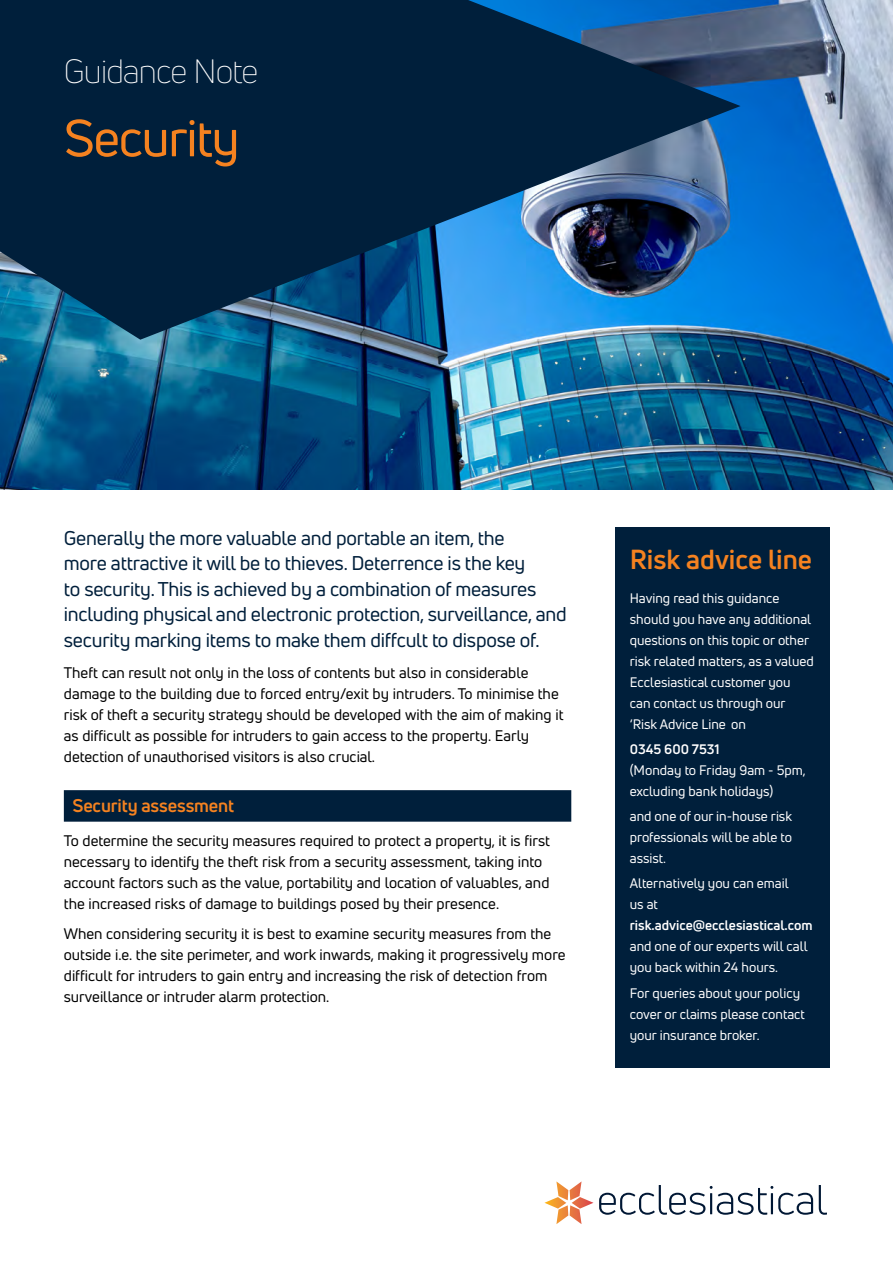
<style>
.page{position:relative;width:893px;height:1263px;background:#fff}
.page>*{position:absolute;margin:0;border:0;box-sizing:border-box;transform-origin:0 0}
.t1{font:51px "Uni Neue";letter-spacing:-.025em;color:#f58220}
.t2{font:300 33px "Uni Neue";letter-spacing:-.025em;color:#fff}
.t3{font:700 27px "Uni Neue";color:#f58220}
.t4{font:19.5px/25.5px "Uni Neue";letter-spacing:-.01em;color:#001f3b}
.t5{font:700 18px "Uni Neue";letter-spacing:-.005em;color:#f58220}
.t6{font:15px/21px "Uni Neue";color:#000}
.t7{font:13.5px/21px "Uni Neue";color:#fff}
.t8{font:700 13.5px "Uni Neue";color:#fff}
</style>
<div class="page">
<div style="left:615px;top:527px;width:214px;height:540px;background:#001f3b"></div>
<div style="left:64px;top:790px;width:507px;height:32px;background:#001f3b"></div>
<img style="left:0;top:0;width:893px;height:489px">
<svg style="left:0;top:0;width:740px;height:340px;background:#103c61"></svg>
<svg style="left:599px;top:1185px;width:228px;height:30px"></svg>
<svg style="left:544px;top:1181px;width:49px;height:43px"></svg>
<p class="t2" style="left:64px;top:51px;width:196px">Guidance Note</p>
<p class="t1" style="left:64px;top:106px;width:177px">Security</p>
<h3 class="t4" style="left:64px;top:525px;width:504px">Generally the more valuable and portable an item, the<br>more attractive it will be to thieves. Deterrence is the key<br>to security. This is achieved by a combination of measures including physical and electronic protection, surveillance, and security marking items to make them diffcult to dispose of.</h3>
<p class="t6" style="left:64px;top:662px;width:501px">Theft can result not only in the loss of contents but also in considerable damage to the building due to forced entry/exit by intruders. To minimise the risk of theft a security strategy should be developed with the aim of making it as difficult as possible for intruders to gain access to the property. Early detection of unauthorised visitors is also crucial.</p>
<h4 class="t5" style="left:72px;top:795px;width:163px">Security assessment</h4>
<p class="t6" style="left:64px;top:830px;width:488px">To determine the security measures required to protect a property, it is first necessary to identify the theft risk from a security assessment, taking into account factors such as the value, portability and location of valuables, and the increased risks of damage to buildings posed by their presence.</p>
<p class="t6" style="left:64px;top:923px;width:503px">When considering security it is best to examine security measures from the outside i.e. the site perimeter, and work inwards, making it progressively more difficult for intruders to gain entry and increasing the risk of detection from surveillance or intruder alarm protection.</p>
<h2 class="t3" style="left:630px;top:542px;width:184px">Risk advice line</h2>
<p class="t7" style="left:630px;top:587px;width:185px">Having read this guidance should you have any additional questions on this topic or other risk related matters, as a valued<br>Ecclesiastical customer you can contact us through our ‘Risk Advice Line on</p>
<p class="t8" style="left:630px;top:740px;width:91px">0345 600 7531</p>
<p class="t7" style="left:630px;top:759px;width:178px">(Monday to Friday 9am - 5pm,</p>
<p class="t7" style="left:630px;top:778px;width:164px;line-height:25.2px">excluding bank holidays) and one of our in-house risk</p>
<p class="t7" style="left:630px;top:827px;width:164px">professionals will be able to assist.</p>
<p class="t7" style="left:630px;top:873px;width:160px">Alternatively you can email us at</p>
<p class="t8" style="left:630px;top:917px;width:184px">risk.advice@ecclesiastical.com</p>
<p class="t7" style="left:630px;top:936px;width:179px">and one of our experts will call</p>
<p class="t7" style="left:630px;top:955px;width:172px;line-height:25.2px">you back within 24 hours.<br>For queries about your policy</p>
<p class="t7" style="left:630px;top:1003px;width:177px">cover or claims please contact your insurance broker.</p>
</div>
